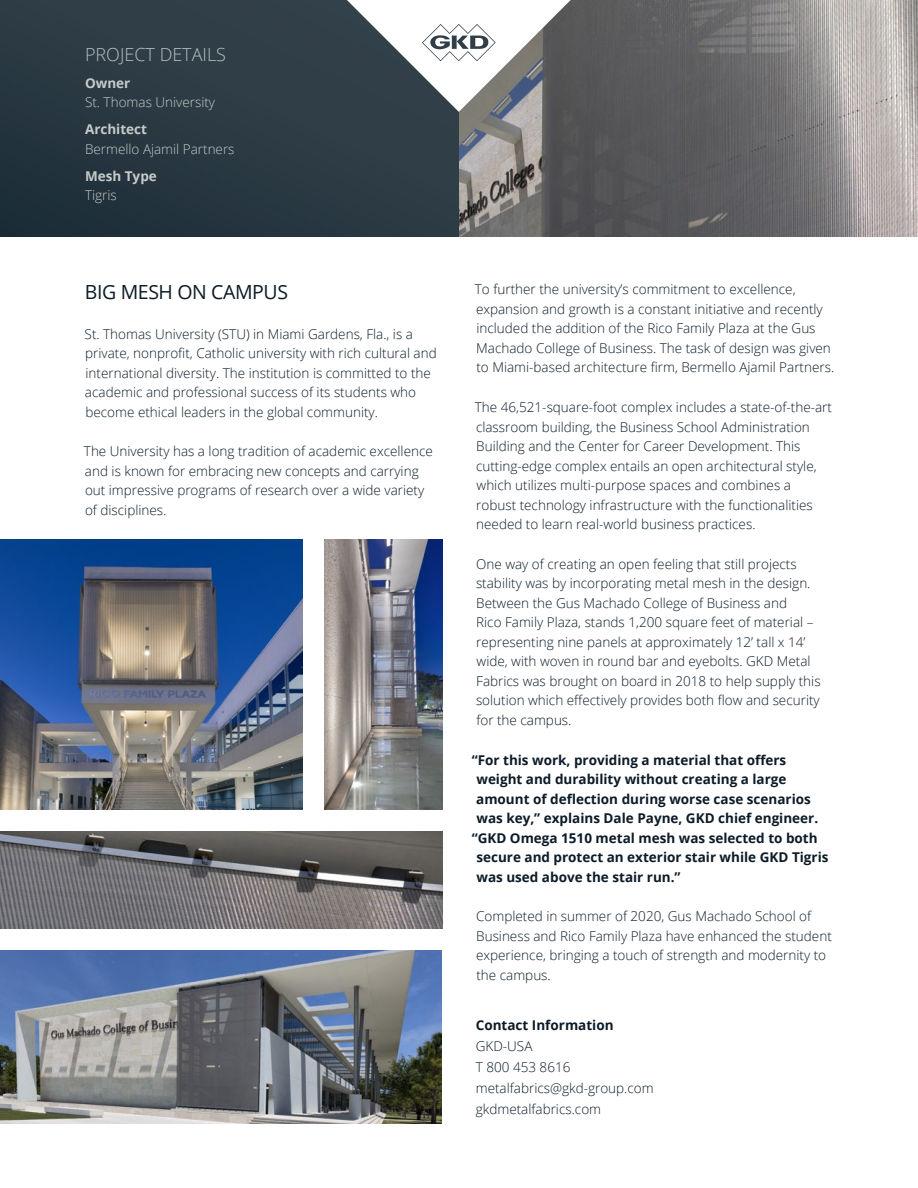
<style>
.page{position:relative;width:918px;height:1188px;background:#fff}
.page>*{position:absolute;margin:0;border:0;box-sizing:border-box;transform-origin:0 0}
.SUBHD{font:19.5px "Open Sans";letter-spacing:-.02em;color:#0c1b27}
.t1{font:300 18px "Open Sans";color:#b7bec1}
.SUBHD-2{font:300 13.5px/19.5px "Open Sans";color:#0c1b27}
.SUBHD-3{font:700 13.5px "Open Sans";color:#0c1b27}
.Copy_Text_regular_9_13{font:300 13.5px "Open Sans";color:#0c1b27}
.t2{font:300 13.5px "Open Sans";color:#c6cbca}
.t3{font:700 13.5px "Open Sans";color:#c6cbca}
.Copy_Text_regular_9_13-2{font:700 13.5px "Open Sans";color:#0c1b27}
</style>
<div class="page">
<div style="left:0;top:0;width:705px;height:237px;background:#2c3a44"></div>
<svg style="left:459px;top:0;width:459px;height:237px;background:#7a7878"></svg>
<svg style="left:347px;top:0;width:224px;height:112px"></svg>
<img style="left:0;top:950px;width:442px;height:173px">
<img style="left:0;top:832px;width:443px;height:97px">
<img style="left:0;top:539px;width:302px;height:271px">
<img style="left:324px;top:540px;width:119px;height:270px">
<p class="t1" style="left:85px;top:42px;width:143px">PROJECT DETAILS</p>
<p class="t3" style="left:85px;top:73px;width:47px">Owner</p>
<p class="t2" style="left:85px;top:93px;width:132px">St. Thomas University</p>
<p class="t3" style="left:85px;top:120px;width:64px">Architect</p>
<p class="t2" style="left:85px;top:140px;width:151px">Bermello Ajamil Partners</p>
<p class="t3" style="left:85px;top:166px;width:73px">Mesh Type</p>
<p class="t2" style="left:85px;top:186px;width:33px">Tigris</p>
<p class="SUBHD" style="left:85px;top:279px;width:205px">BIG MESH ON CAMPUS</p>
<p class="SUBHD-2" style="left:85px;top:324px;width:354px">St. Thomas University (STU) in Miami Gardens, Fla., is a private, nonprofit, Catholic university with rich cultural and international diversity. The institution is committed to the academic and professional success of its students who become ethical leaders in the global community.</p>
<p class="SUBHD-2" style="left:84px;top:441px;width:350px">The University has a long tradition of academic excellence and is known for embracing new concepts and carrying out impressive programs of research over a wide variety of disciplines.</p>
<p class="SUBHD-2" style="left:475px;top:279px;width:361px">To further the university’s commitment to excellence, expansion and growth is a constant initiative and recently included the addition of the Rico Family Plaza at the Gus Machado College of Business. The task of design was given to Miami-based architecture firm, Bermello Ajamil Partners.</p>
<p class="SUBHD-2" style="left:475px;top:397px;width:359px">The 46,521-square-foot complex includes a state-of-the-art classroom building, the Business School Administration Building and the Center for Career Development. This cutting-edge complex entails an open architectural style, which utilizes multi-purpose spaces and combines a robust technology infrastructure with the functionalities needed to learn real-world business practices.</p>
<p class="SUBHD-2" style="left:476px;top:554px;width:346px">One way of creating an open feeling that still projects stability was by incorporating metal mesh in the design.<br>Between the Gus Machado College of Business and<br>Rico Family Plaza, stands 1,200 square feet of material – representing nine panels at approximately 12’ tall x 14’ wide, with woven in round bar and eyebolts. GKD Metal Fabrics was brought on board in 2018 to help supply this solution which effectively provides both flow and security for the campus.</p>
<p class="SUBHD-3" style="left:472px;top:750px;width:316px">“For this work, providing a material that offers</p>
<p class="SUBHD-3" style="left:476px;top:770px;width:312px">weight and durability without creating a large</p>
<p class="SUBHD-3" style="left:476px;top:789px;width:336px">amount of deflection during worse case scenarios</p>
<p class="SUBHD-3" style="left:476px;top:809px;width:343px">was key,” explains Dale Payne, GKD chief engineer.</p>
<p class="SUBHD-3" style="left:472px;top:828px;width:347px">“GKD Omega 1510 metal mesh was selected to both</p>
<p class="SUBHD-3" style="left:476px;top:848px;width:354px">secure and protect an exterior stair while GKD Tigris</p>
<p class="SUBHD-3" style="left:476px;top:867px;width:206px">was used above the stair run.”</p>
<p class="SUBHD-2" style="left:476px;top:906px;width:357px">Completed in summer of 2020, Gus Machado School of Business and Rico Family Plaza have enhanced the student experience, bringing a touch of strength and modernity to the campus.</p>
<p class="Copy_Text_regular_9_13-2" style="left:476px;top:1015px;width:139px">Contact Information</p>
<p class="Copy_Text_regular_9_13" style="left:476px;top:1036px;width:58px">GKD-USA</p>
<p class="Copy_Text_regular_9_13" style="left:476px;top:1057px;width:96px">T 800 453 8616</p>
<p class="Copy_Text_regular_9_13" style="left:476px;top:1078px;width:179px">metalfabrics@gkd-group.com</p>
<p class="Copy_Text_regular_9_13" style="left:476px;top:1099px;width:127px">gkdmetalfabrics.com</p>
</div>
